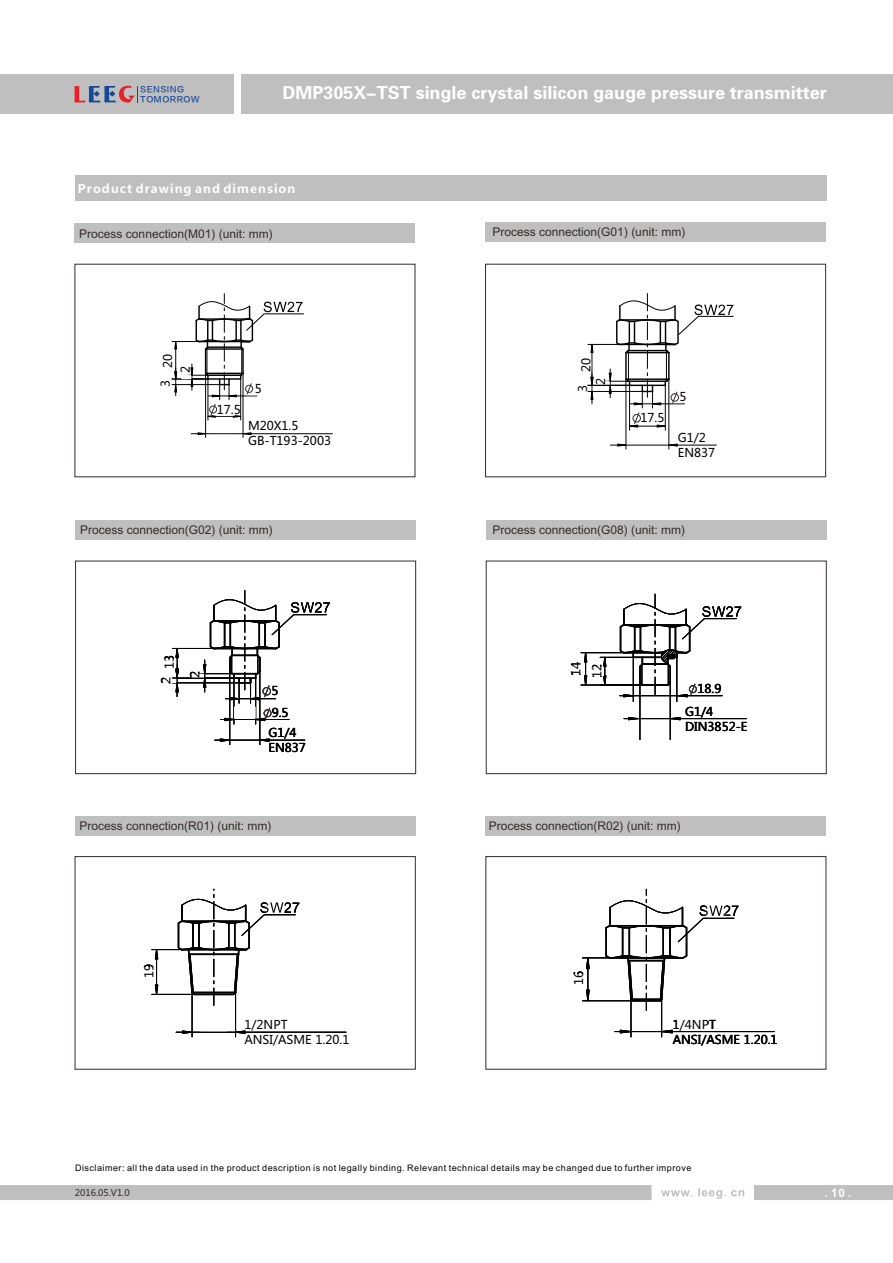
<style>
.page{position:relative;width:893px;height:1263px;background:#fff}
.page>*{position:absolute;margin:0;border:0;box-sizing:border-box;transform-origin:0 0}
.t1{font:18px "FZDHTJW GB1 0";color:#fff}
.t2{font:12px "Arial Unicode MS";color:#332c2b}
.t3{font:12px/15px "Microsoft Ya Hei";color:#000}
.t4{font:700 12px "Microsoft Ya Hei";letter-spacing:.09em;color:#fefefe}
.t5{font:700 11.7px "Arial";color:#fefefe}
.t6{font:9px "Arial Unicode MS";letter-spacing:.055em;color:#000}
.t7{font:9px "Microsoft Ya Hei";color:#332c2b}
.t8{font:7.95px/9.3px "FZLTZHJW GB1 0";letter-spacing:.055em;color:#15499a}
</style>
<div class="page">
<svg style="left:0;top:1185px;width:893px;height:15px;background:#c6c5c5"></svg>
<div style="left:0;top:74px;width:234px;height:40px;background:#c0bfbf"></div>
<div style="left:241px;top:74px;width:652px;height:40px;background:#c0bfbf"></div>
<div style="left:75px;top:176px;width:751px;height:25px;background:#c0bfbf"></div>
<svg style="left:74px;top:86px;width:64px;height:17px"></svg>
<div style="left:486px;top:561px;width:341px;height:213px;border:1px solid #332c2b"></div>
<div style="left:75px;top:561px;width:341px;height:213px;border:1px solid #332c2b"></div>
<div style="left:75px;top:856px;width:341px;height:214px;border:1px solid #332c2b"></div>
<div style="left:485px;top:856px;width:341px;height:214px;border:1px solid #332c2b"></div>
<div style="left:486px;top:521px;width:340px;height:19px;background:#c0bfbf"></div>
<div style="left:75px;top:521px;width:341px;height:19px;background:#c0bfbf"></div>
<div style="left:75px;top:816px;width:340px;height:19px;background:#c0bfbf"></div>
<div style="left:486px;top:816px;width:340px;height:19px;background:#c0bfbf"></div>
<hr style="left:215px;top:740px;width:90px;height:1px;background:#000">
<svg style="left:257px;top:739px;width:12px;height:3px"></svg>
<svg style="left:220px;top:739px;width:12px;height:3px"></svg>
<hr style="left:229px;top:658px;width:1px;height:87px;background:#000">
<hr style="left:259px;top:671px;width:1px;height:74px;background:#000">
<hr style="left:173px;top:682px;width:66px;height:1px;background:#000">
<hr style="left:234px;top:678px;width:1px;height:46px;background:#000">
<hr style="left:255px;top:678px;width:1px;height:46px;background:#000">
<hr style="left:173px;top:648px;width:39px;height:1px;background:#000">
<hr style="left:173px;top:678px;width:61px;height:1px;background:#000">
<svg style="left:172px;top:647px;width:7px;height:50px"></svg>
<svg style="left:192px;top:590px;width:138px;height:131px"></svg>
<hr style="left:624px;top:718px;width:123px;height:1px;background:#000">
<svg style="left:628px;top:717px;width:52px;height:18px"></svg>
<hr style="left:581px;top:652px;width:41px;height:1px;background:#000">
<hr style="left:640px;top:683px;width:1px;height:56px;background:#000">
<hr style="left:670px;top:683px;width:1px;height:56px;background:#000">
<hr style="left:600px;top:657px;width:33px;height:1px;background:#000">
<hr style="left:600px;top:685px;width:42px;height:1px;background:#000">
<svg style="left:580px;top:652px;width:26px;height:34px"></svg>
<hr style="left:152px;top:949px;width:30px;height:1px;background:#000">
<hr style="left:152px;top:994px;width:42px;height:1px;background:#000">
<svg style="left:151px;top:949px;width:7px;height:46px"></svg>
<hr style="left:176px;top:1032px;width:170px;height:1px;background:#000">
<svg style="left:233px;top:1031px;width:12px;height:3px"></svg>
<hr style="left:192px;top:992px;width:1px;height:45px;background:#000">
<hr style="left:235px;top:992px;width:1px;height:45px;background:#000">
<svg style="left:182px;top:1019px;width:45px;height:15px"></svg>
<svg style="left:176px;top:889px;width:123px;height:117px"></svg>
<hr style="left:615px;top:1031px;width:159px;height:1px;background:#000">
<svg style="left:620px;top:1030px;width:14px;height:3px"></svg>
<hr style="left:631px;top:999px;width:1px;height:38px;background:#000">
<hr style="left:661px;top:999px;width:1px;height:38px;background:#000">
<svg style="left:659px;top:1017px;width:49px;height:16px"></svg>
<svg style="left:582px;top:889px;width:156px;height:122px"></svg>
<svg style="left:619px;top:594px;width:122px;height:117px"></svg>
<div style="left:485px;top:264px;width:341px;height:213px;border:1px solid #332c2b"></div>
<div style="left:75px;top:224px;width:340px;height:19px;background:#c0bfbf"></div>
<div style="left:485px;top:223px;width:341px;height:19px;background:#c0bfbf"></div>
<hr style="left:610px;top:445px;width:106px;height:1px;background:#000">
<hr style="left:626px;top:379px;width:1px;height:70px;background:#000">
<hr style="left:668px;top:379px;width:1px;height:70px;background:#000">
<hr style="left:592px;top:344px;width:1px;height:41px;background:#000">
<hr style="left:588px;top:344px;width:31px;height:1px;background:#000">
<hr style="left:588px;top:391px;width:54px;height:1px;background:#000">
<hr style="left:588px;top:385px;width:42px;height:1px;background:#000">
<svg style="left:587px;top:377px;width:6px;height:28px"></svg>
<hr style="left:629px;top:385px;width:1px;height:45px;background:#000">
<hr style="left:665px;top:385px;width:1px;height:45px;background:#000">
<svg style="left:599px;top:293px;width:135px;height:134px"></svg>
<hr style="left:191px;top:433px;width:141px;height:1px;background:#000">
<hr style="left:205px;top:373px;width:1px;height:64px;background:#000">
<hr style="left:243px;top:373px;width:1px;height:64px;background:#000">
<svg style="left:172px;top:293px;width:132px;height:142px"></svg>
<p class="t8" style="left:140px;top:85px;width:61px">SENSING<br>TOMORROW</p>
<h1 class="t1" style="left:283px;top:83px;width:546px">DMP305X-TST single crystal silicon gauge pressure transmitter</h1>
<p class="t4" style="left:78px;top:183px;width:219px">尺Pr寸od图uct drawing and dimension</p>
<p class="t2" style="left:79px;top:229px;width:195px">Process connection(M01) (unit: mm)</p>
<p class="t2" style="left:493px;top:228px;width:194px">Process connection(G01) (unit: mm)</p>
<p class="t3" style="left:161px;top:368px;width:16px;rotate:-90deg">20</p>
<p class="t3" style="left:159px;top:387px;width:9px;rotate:-90deg">3</p>
<p class="t3" style="left:179px;top:373px;width:9px;rotate:-90deg">2</p>
<p class="t3" style="left:217px;top:403px;width:26px">17.5</p>
<p class="t3" style="left:255px;top:382px;width:9px">5</p>
<p class="t3" style="left:248px;top:420px;width:85px">M20X1.5<br>GB-T193-2003</p>
<p class="t3" style="left:580px;top:372px;width:16px;rotate:-90deg">20</p>
<p class="t3" style="left:575px;top:392px;width:15px;line-height:18px;text-align:center;rotate:-90deg">3<br>2</p>
<p class="t3" style="left:640px;top:411px;width:26px">17.5</p>
<p class="t3" style="left:679px;top:390px;width:9px">5</p>
<p class="t3" style="left:678px;top:431px;width:39px">G1/2<br>EN837</p>
<p class="t2" style="left:80px;top:525px;width:194px">Process connection(G02) (unit: mm)</p>
<p class="t2" style="left:493px;top:525px;width:194px">Process connection(G08) (unit: mm)</p>
<p class="t3" style="left:158px;top:678px;width:25px;line-height:25.5px;text-indent:-6px;rotate:-90deg">2 13<br>2</p>
<p class="t3" style="left:567px;top:678px;width:17px;line-height:20.9px;rotate:-90deg">14<br>12</p>
<p class="t3" style="left:271px;top:684px;width:9px">5</p>
<p class="t3" style="left:685px;top:679px;width:38px;line-height:22.4px;text-indent:12px">18.9<br>G1/4</p>
<p class="t3" style="left:685px;top:720px;width:64px">DIN3852-E</p>
<p class="t3" style="left:272px;top:706px;width:18px">9.5</p>
<p class="t3" style="left:268px;top:726px;width:39px">G1/4<br>EN837</p>
<p class="t2" style="left:79px;top:821px;width:194px">Process connection(R01) (unit: mm)</p>
<p class="t2" style="left:489px;top:821px;width:194px">Process connection(R02) (unit: mm)</p>
<p class="t3" style="left:142px;top:978px;width:16px;rotate:-90deg">19</p>
<p class="t3" style="left:244px;top:1018px;width:106px">1/2NPT<br>ANSI/ASME 1.20.1</p>
<p class="t3" style="left:572px;top:985px;width:16px;rotate:-90deg">16</p>
<p class="t3" style="left:673px;top:1018px;width:106px">1/4NPT<br>ANSI/ASME 1.20.1</p>
<p class="t6" style="left:75px;top:1165px;width:618px">Disclaimer: all the data used in the product description is not legally binding. Relevant technical details may be changed due to further improve</p>
<p class="t7" style="left:75px;top:1189px;width:56px">2016.05.V1.0</p>
<p class="t5" style="left:825px;top:1188px;width:28px">. 10 .</p>
</div>
